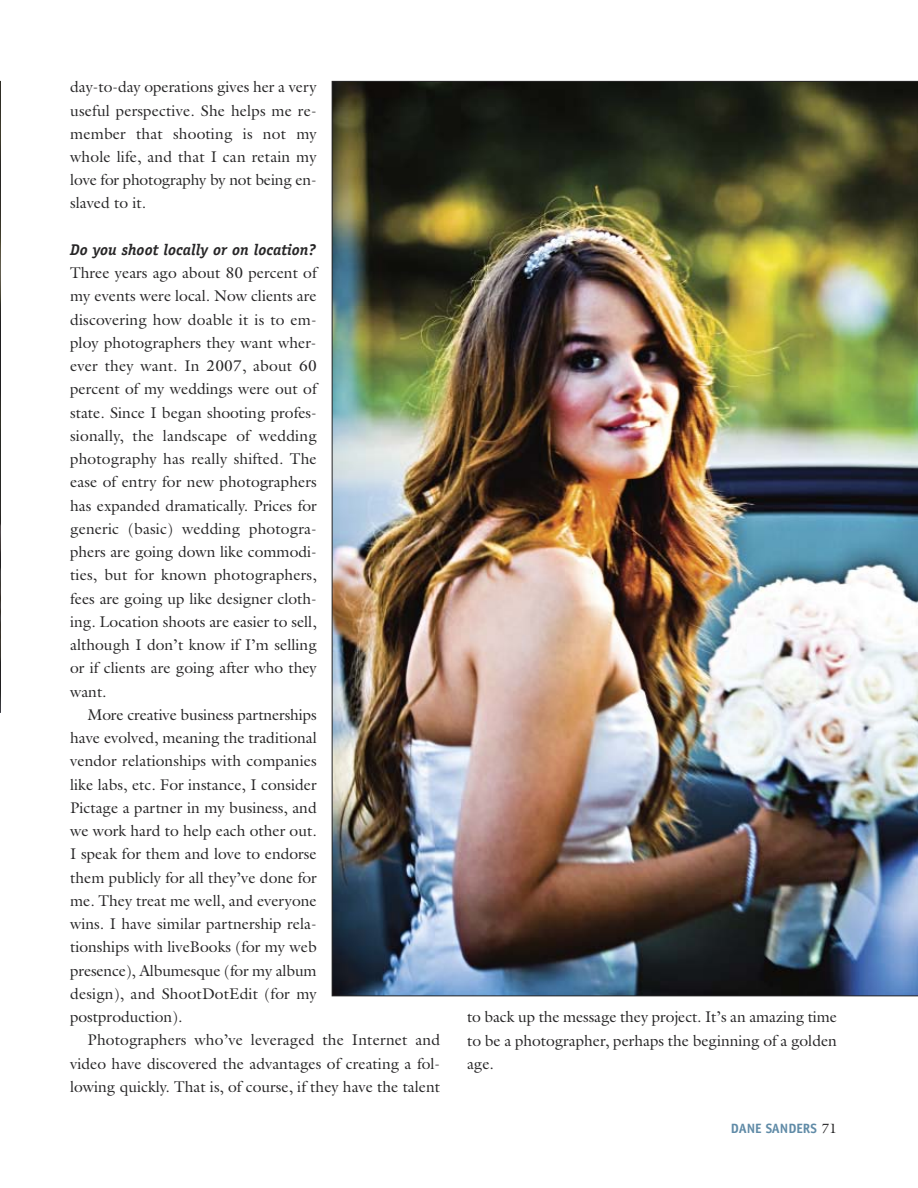
<style>
.page{position:relative;width:918px;height:1188px;background:#fff}
.page>*{position:absolute;margin:0;border:0;box-sizing:border-box;transform-origin:0 0}
.t1{font:15.6px/23.2px "Galliard";color:#272627;text-align:justify}
.t2{font:italic 700 15.6px "Officina Serif";color:#272627}
.t3{font:700 13.5px "Officina Sans";color:#608ba7}
.s1{font-family:"Galliard";font-weight:400;color:#272627}
</style>
<div class="page">
<img style="left:332px;top:81px;width:586px;height:915px">
<svg style="left:0;top:81px;width:1px;height:632px"></svg>
<p class="t1" style="left:70px;top:75px;width:248px">day-to-day operations gives her a very useful perspective. She helps me re&shy;member that shooting is not my whole life, and that I can retain my love for photography by not being en&shy;slaved to it.</p>
<p class="t2" style="left:70px;top:244px;width:247px">Do you shoot locally or on location?</p>
<p class="t1" style="left:70px;top:261px;width:248px">Three years ago about 80 percent of my events were local. Now clients are discovering how doable it is to em&shy;ploy photographers they want wher&shy;ever they want. In 2007, about 60 percent of my weddings were out of state. Since I began shooting profes&shy;sionally, the landscape of wedding photography has really shifted. The ease of entry for new photographers has expanded dramatically. Prices for generic (basic) wedding photogra&shy;phers are going down like commodi&shy;ties, but for known photographers, fees are going up like designer cloth&shy;ing. Location shoots are easier to sell, although I don’t know if I’m selling or if clients are going after who they want.</p>
<p class="t1" style="left:70px;top:703px;width:248px;text-indent:17px">More creative business partnerships have evolved, meaning the traditional vendor relationships with companies like labs, etc. For instance, I consider Pictage a partner in my business, and we work hard to help each other out.<br>I speak for them and love to endorse them publicly for all they’ve done for me. They treat me well, and everyone wins. I have similar partnership rela&shy;tionships with liveBooks (for my web presence), Albumesque (for my album design), and ShootDotEdit (for my postproduction).</p>
<p class="t1" style="left:70px;top:1028px;width:371px;text-indent:17px">Photographers who’ve leveraged the Internet and video have discovered the advantages of creating a fol&shy;lowing quickly. That is, of course, if they have the talent</p>
<p class="t1" style="left:467px;top:1005px;width:371px">to back up the message they project. It’s an amazing time to be a photographer, perhaps the beginning of a golden age.</p>
<p class="t3" style="left:731px;top:1124px;width:108px">DANE SANDERS <span class="s1">71</span></p>
</div>
